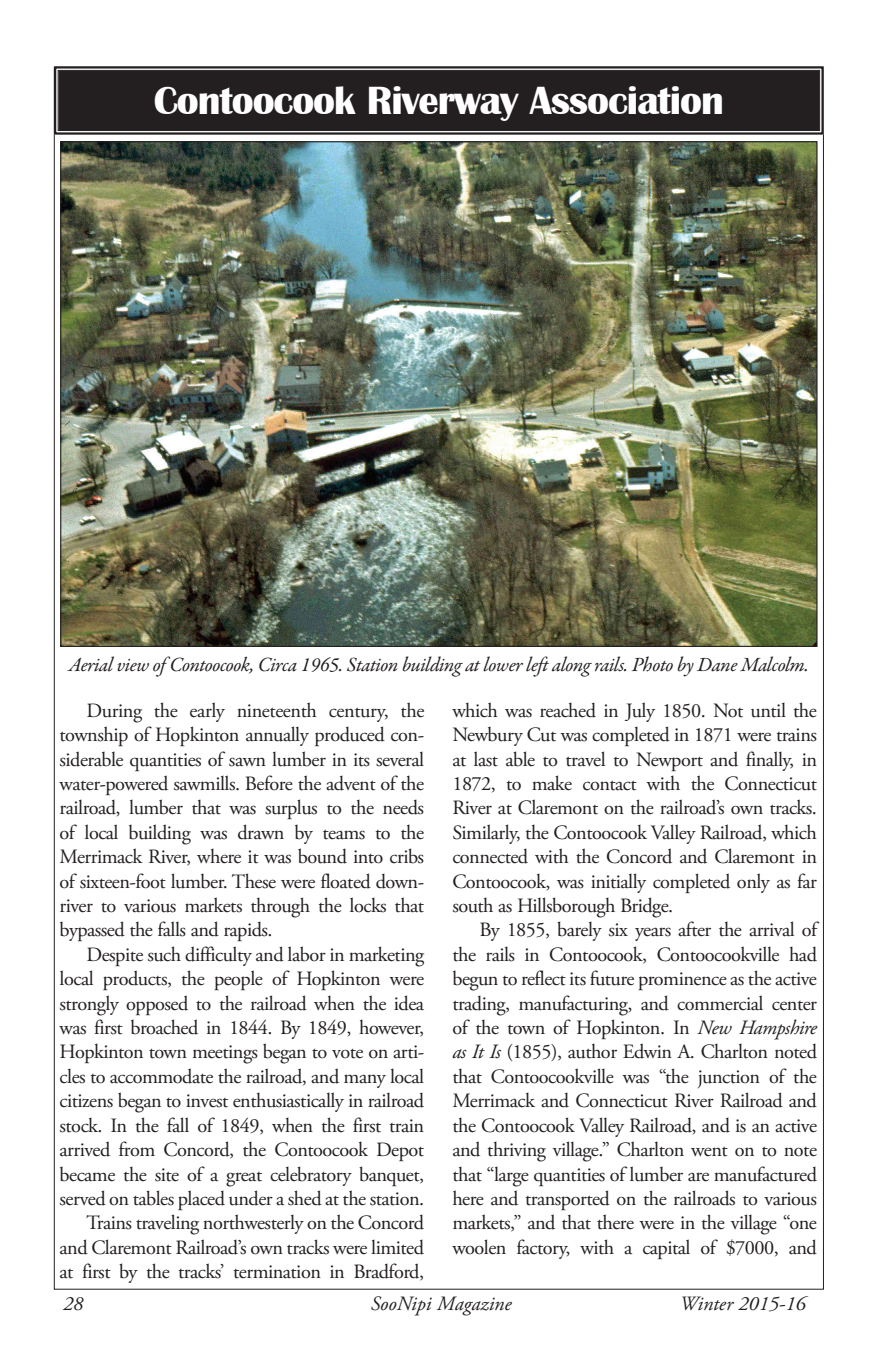
<style>
.page{position:relative;width:871px;height:1357px;background:#fff}
.page>*{position:absolute;margin:0;border:0;box-sizing:border-box;transform-origin:0 0}
.t1{font:700 40.5px "Britannic";letter-spacing:-.025em;color:#fff}
.t2{font:20.25px/24.3px "Adobe Garamond Pro";letter-spacing:-.025em;color:#231f20;text-align:justify}
.t3{font:italic 20.25px "Garamond Premr Pro";letter-spacing:-.025em;color:#231f20}
.t4{font:italic 20.25px "Adobe Garamond Pro";color:#231f20}
.s1{font-style:italic}
</style>
<div class="page">
<svg style="left:53px;top:66px;width:771px;height:70px;background:#322e2f"></svg>
<div style="left:58px;top:70px;width:762px;height:61px;border:1px solid #231f20"></div>
<img style="left:62px;top:143px;width:753px;height:502px">
<h1 class="t1" style="left:154px;top:78px;width:572px">Contoocook Riverway Association</h1>
<p class="t3" style="left:69px;top:652px;width:742px">Aerial view of Contoocook, Circa 1965. Station building at lower left along rails. Photo by Dane Malcolm.</p>
<p class="t2" style="left:60px;top:699px;width:366px;text-indent:27px">During the early nineteenth century, the township of Hopkinton annually produced con&shy;siderable quantities of sawn lumber in its several water-powered sawmills. Before the advent of the railroad, lumber that was surplus to the needs of local building was drawn by teams to the Merrimack River, where it was bound into cribs of sixteen-foot lumber. These were floated down&shy;river to various markets through the locks that bypassed the falls and rapids.</p>
<p class="t2" style="left:60px;top:943px;width:366px;text-align:right">Despite such difficulty and labor in marketing local products, the people of Hopkinton were strongly opposed to the railroad when the idea was first broached in 1844. By 1849, however, Hopkinton town meetings began to vote on arti&shy;cles to accommodate the railroad, and many local citizens began to invest enthusiastically in railroad stock. In the fall of 1849, when the first train arrived from Concord, the Contoocook Depot became the site of a great celebratory banquet, served on tables placed under a shed at the station.<br>Trains traveling northwesterly on the Concord and Claremont Railroad’s own tracks were limited at first by the tracks’ termination in Bradford,</p>
<p class="t2" style="left:452px;top:699px;width:366px">which was reached in July 1850. Not until the Newbury Cut was completed in 1871 were trains at last able to travel to Newport and finally, in 1872, to make contact with the Connecticut River at Claremont on the railroad’s own tracks.<br>Similarly, the Contoocook Valley Railroad, which connected with the Concord and Claremont in Contoocook, was initially completed only as far south as Hillsborough Bridge.</p>
<p class="t2" style="left:452px;top:918px;width:366px;text-indent:27px">By 1855, barely six years after the arrival of the rails in Contoocook, Contoocookville had begun to reflect its future prominence as the active trading, manufacturing, and commercial center of the town of Hopkinton. In <span class="s1">New Hampshire as It Is</span> (1855), author Edwin A. Charlton noted that Contoocookville was “the junction of the Merrimack and Connecticut River Railroad and the Contoocook Valley Railroad, and is an active and thriving village.” Charlton went on to note that “large quantities of lumber are manufactured here and transported on the railroads to various markets,” and that there were in the village “one woolen factory, with a capital of $7000, and</p>
<p class="t4" style="left:63px;top:1292px;width:22px">28</p>
<p class="t4" style="left:371px;top:1292px;width:142px">SooNipi Magazine</p>
<p class="t4" style="left:680px;top:1292px;width:127px">Winter 2015-16</p>
</div>
